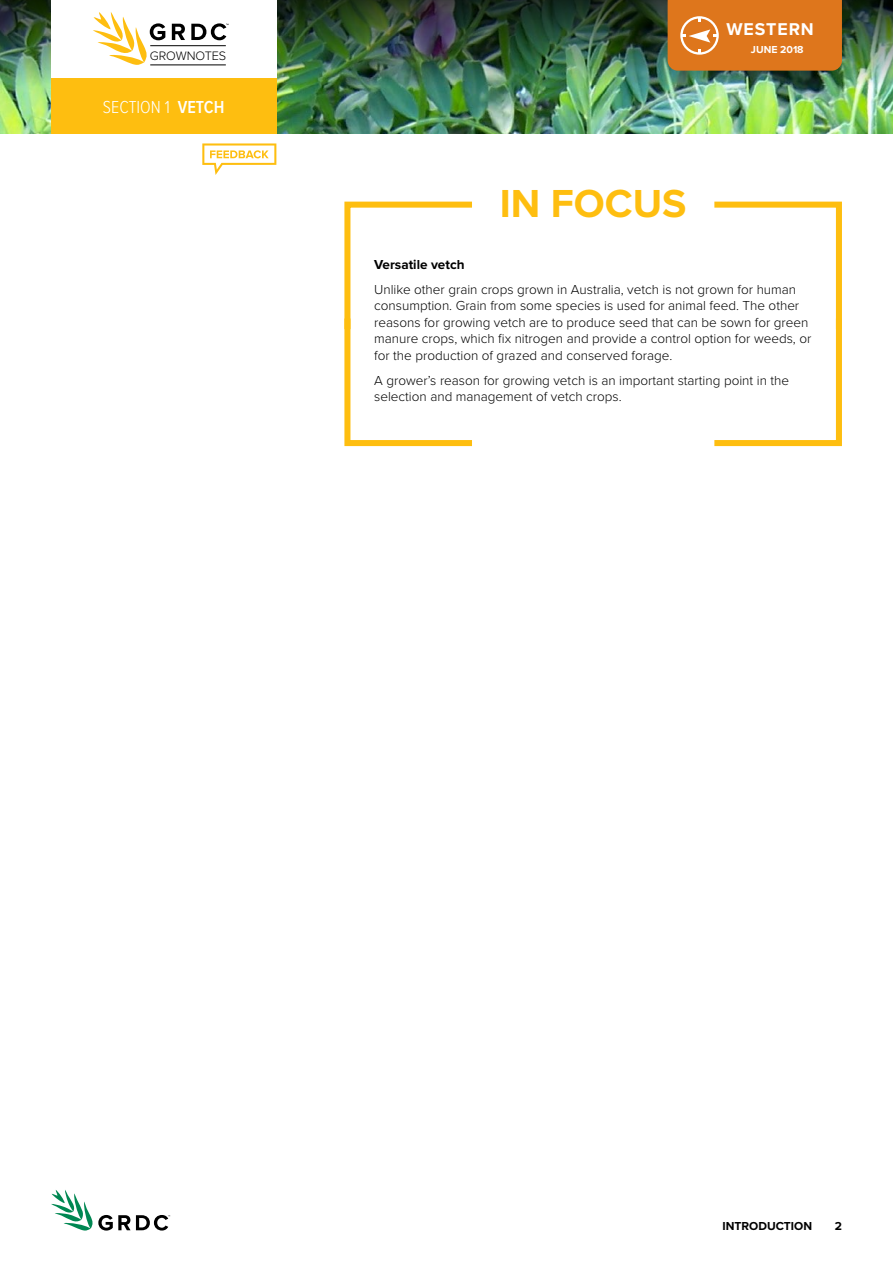
<style>
.page{position:relative;width:893px;height:1263px;background:#fff}
.page>*{position:absolute;margin:0;border:0;box-sizing:border-box;transform-origin:0 0}
.t1{font:700 40.5px "Proxima Nova";color:#febe10}
.t2{font:300 18px "Proxima Nova Cond";color:#fff}
.t3{font:700 17.7px "Proxima Nova";letter-spacing:.05em;color:#fff}
.t4{font:300 13.5px/16.5px "Proxima Nova";color:#000}
.t5{font:700 13.5px "Proxima Nova";color:#000}
.t6{font:300 12.75px "Proxima Nova";letter-spacing:-.01em;color:#000}
.t7{font:700 12px "Proxima Nova";color:#000}
.t8{font:700 10.5px "Proxima Nova";color:#fff}
.s1{font-weight:600}
</style>
<div class="page">
<img style="left:0;top:117px;width:893px;height:16px">
<img style="left:0;top:0;width:893px;height:117px">
<svg style="left:51px;top:1190px;width:119px;height:41px"></svg>
<div style="left:51px;top:0;width:225px;height:81px;background:#fff"></div>
<div style="left:51px;top:78px;width:225px;height:55px;background:#febe10"></div>
<hr style="left:150px;top:45px;width:76px;height:1px;background:#000">
<hr style="left:150px;top:65px;width:76px;height:1px;background:#000">
<svg style="left:93px;top:12px;width:72px;height:53px"></svg>
<svg style="left:172px;top:24px;width:13px;height:16px"></svg>
<svg style="left:191px;top:23px;width:38px;height:17px"></svg>
<div style="left:668px;top:0;width:174px;height:71px;background:#de761c"></div>
<svg style="left:344px;top:201px;width:128px;height:245px"></svg>
<svg style="left:714px;top:201px;width:128px;height:245px"></svg>
<svg style="left:202px;top:143px;width:74px;height:32px"></svg>
<p class="t6" style="left:150px;top:48px;width:78px">GROWNOTES</p>
<h2 class="t2" style="left:103px;top:94px;width:123px">SECTION 1 <span class="s1">VETCH</span></h2>
<h3 class="t3" style="left:726px;top:19px;width:89px">WESTERN</h3>
<p class="t8" style="left:751px;top:41px;width:54px">JUNE 2018</p>
<h1 class="t1" style="left:500px;top:179px;width:188px">IN FOCUS</h1>
<p class="t5" style="left:374px;top:254px;width:92px">VERSATILE VETCH</p>
<p class="t4" style="left:374px;top:280px;width:439px">Unlike other grain crops grown in Australia, vetch is not grown for human consumption. Grain from some species is used for animal feed. The other reasons for growing vetch are to produce seed that can be sown for green manure crops, which fix nitrogen and provide a control option for weeds, or for the production of grazed and conserved forage.</p>
<p class="t4" style="left:374px;top:371px;width:416px">A grower’s reason for growing vetch is an important starting point in the selection and management of vetch crops.</p>
<p class="t7" style="left:722px;top:1217px;width:91px">INTRODUCTION</p>
<p class="t7" style="left:835px;top:1217px;width:9px">2</p>
</div>
